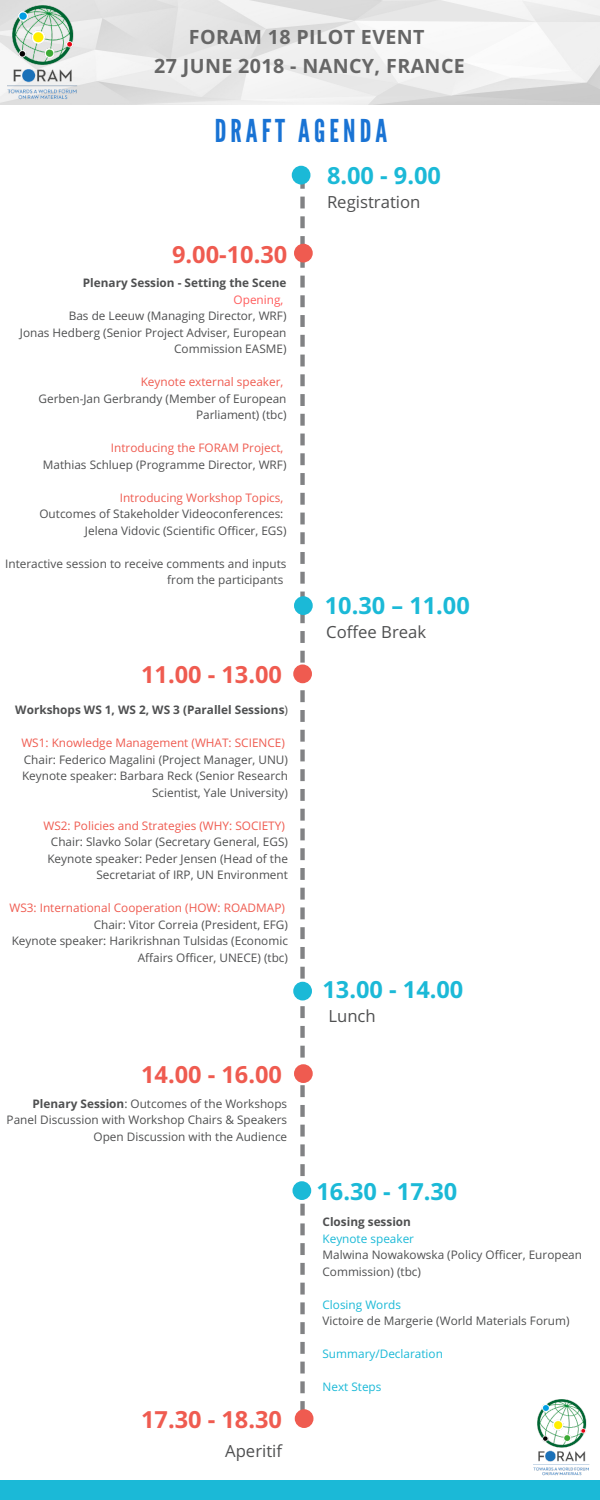
<style>
.page{position:relative;width:600px;height:1500px;background:#fff}
.page>*{position:absolute;margin:0;border:0;box-sizing:border-box;transform-origin:0 0}
.t1{font:31.4px "League Gothic";letter-spacing:.13em;color:#1973d4}
.t2{font:700 23.6px "Open Sans";color:#ef5b50}
.t3{font:700 23.6px "Open Sans";color:#1bb9d7}
.t4{font:700 19.7px/29.2px "Open Sans";letter-spacing:.02em;color:#666;text-align:center}
.t5{font:16.7px "Open Sans";color:#4f5051}
.t6{font:11.8px/16.5px "Open Sans";color:#4f5051;text-align:right}
.t7{font:11.8px "Open Sans";color:#ef5b50}
.t8{font:700 11.8px "Open Sans";color:#4f5051}
.t9{font:11.8px "Open Sans";color:#1bb9d7}
.t10{font:11.8px "Open Sans";color:#ff5c5c}
.s1{font-weight:400}
.s2{font-weight:700}
</style>
<div class="page">
<svg style="left:300px;top:183px;width:5px;height:105px"></svg>
<svg style="left:300px;top:295px;width:5px;height:111px"></svg>
<svg style="left:300px;top:414px;width:5px;height:110px"></svg>
<svg style="left:300px;top:532px;width:5px;height:111px"></svg>
<svg style="left:300px;top:651px;width:5px;height:110px"></svg>
<svg style="left:300px;top:769px;width:5px;height:111px"></svg>
<svg style="left:300px;top:888px;width:5px;height:94px"></svg>
<svg style="left:300px;top:1006px;width:5px;height:111px"></svg>
<svg style="left:300px;top:1125px;width:5px;height:110px"></svg>
<svg style="left:300px;top:1243px;width:5px;height:111px"></svg>
<svg style="left:300px;top:1362px;width:5px;height:48px"></svg>
<div style="left:292px;top:166px;width:18px;height:18px;background:#1bb9d7;border-radius:50%"></div>
<div style="left:294px;top:244px;width:19px;height:18px;background:#ef5b50;border-radius:50%"></div>
<div style="left:294px;top:596px;width:19px;height:19px;background:#1bb9d7;border-radius:50%"></div>
<div style="left:293px;top:664px;width:19px;height:19px;background:#ef5b50;border-radius:50%"></div>
<div style="left:293px;top:982px;width:19px;height:18px;background:#1bb9d7;border-radius:50%"></div>
<div style="left:294px;top:1064px;width:19px;height:19px;background:#ef5b50;border-radius:50%"></div>
<div style="left:293px;top:1181px;width:18px;height:19px;background:#1bb9d7;border-radius:50%"></div>
<div style="left:295px;top:1409px;width:18px;height:19px;background:#ef5b50;border-radius:50%"></div>
<div style="left:0;top:1480px;width:600px;height:20px;background:#1bb9d7"></div>
<img style="left:8px;top:5px;width:69px;height:95px">
<img style="left:533px;top:1400px;width:57px;height:75px">
<h3 class="t4" style="left:154px;top:22px;width:312px">FORAM 18 PILOT EVENT<br>27 JUNE 2018 - NANCY, FRANCE</h3>
<h1 class="t1" style="left:215px;top:112px;width:174px">DRAFT AGENDA</h1>
<h2 class="t3" style="left:327px;top:159px;width:116px">8.00 - 9.00</h2>
<h2 class="t2" style="left:172px;top:237px;width:117px">9.00-10.30</h2>
<p class="t8" style="left:83px;top:275px;width:205px">Plenary Session - Setting the Scene</p>
<p class="t10" style="left:234px;top:291px;width:51px">Opening,</p>
<p class="t6" style="left:20px;top:307px;width:268px">Bas de Leeuw (Managing Director, WRF)<br>Jonas Hedberg (Senior Project Adviser, European<br>Commission EASME)</p>
<p class="t7" style="left:141px;top:374px;width:144px">Keynote external speaker,</p>
<p class="t6" style="left:39px;top:390px;width:249px">Gerben-Jan Gerbrandy (Member of European<br>Parliament) (tbc)</p>
<p class="t7" style="left:111px;top:440px;width:174px">Introducing the FORAM Project,</p>
<p class="t6" style="left:43px;top:456px;width:245px">Mathias Schluep (Programme Director, WRF)</p>
<p class="t7" style="left:120px;top:489px;width:165px">Introducing Workshop Topics,</p>
<p class="t6" style="left:39px;top:505px;width:249px">Outcomes of Stakeholder Videoconferences:<br>Jelena Vidovic (Scientific Officer, EGS)</p>
<p class="t6" style="left:5px;top:555px;width:283px">Interactive session to receive comments and inputs from the participants</p>
<h2 class="t2" style="left:141px;top:658px;width:142px">11.00 - 13.00</h2>
<p class="t8" style="left:15px;top:701px;width:274px">Workshops WS 1, WS 2, WS 3 (Parallel Sessions<span class="s1">)</span></p>
<p class="t7" style="left:21px;top:734px;width:265px">WS1: Knowledge Management (WHAT: SCIENCE)</p>
<p class="t6" style="left:22px;top:751px;width:267px">Chair: Federico Magalini (Project Manager, UNU)<br>Keynote speaker: Barbara Reck (Senior Research<br>Scientist, Yale University)</p>
<p class="t7" style="left:44px;top:817px;width:243px">WS2: Policies and Strategies (WHY: SOCIETY)</p>
<p class="t6" style="left:47px;top:833px;width:242px">Chair: Slavko Solar (Secretary General, EGS)<br>Keynote speaker: Peder Jensen (Head of the<br>Secretariat of IRP, UN Environment</p>
<p class="t7" style="left:9px;top:899px;width:277px">WS3: International Cooperation (HOW: ROADMAP)</p>
<p class="t6" style="left:12px;top:916px;width:278px">Chair: Vitor Correia (President, EFG)<br>Keynote speaker: Harikrishnan Tulsidas (Economic<br>Affairs Officer, UNECE) (tbc)</p>
<h2 class="t2" style="left:141px;top:1058px;width:142px">14.00 - 16.00</h2>
<p class="t6" style="left:7px;top:1095px;width:282px"><span class="s2">Plenary Session</span>: Outcomes of the Workshops<br>Panel Discussion with Workshop Chairs &amp; Speakers<br>Open Discussion with the Audience</p>
<h2 class="t2" style="left:141px;top:1403px;width:142px">17.30 - 18.30</h2>
<h3 class="t5" style="left:225px;top:1439px;width:58px">Aperitif</h3>
<h3 class="t5" style="left:327px;top:190px;width:95px">Registration</h3>
<h2 class="t3" style="left:325px;top:588px;width:147px">10.30 – 11.00</h2>
<h3 class="t5" style="left:326px;top:620px;width:102px">Coffee Break</h3>
<h2 class="t3" style="left:322px;top:972px;width:142px">13.00 - 14.00</h2>
<h3 class="t5" style="left:328px;top:1004px;width:49px">Lunch</h3>
<h2 class="t3" style="left:316px;top:1175px;width:142px">16.30 - 17.30</h2>
<p class="t8" style="left:322px;top:1214px;width:90px">Closing session</p>
<p class="t9" style="left:322px;top:1230px;width:93px">Keynote speaker</p>
<p class="t6" style="left:322px;top:1246px;width:261px;text-align:left">Malwina Nowakowska (Policy Officer, European<br>Commission) (tbc)</p>
<p class="t9" style="left:322px;top:1296px;width:80px">Closing Words</p>
<p class="t6" style="left:322px;top:1312px;width:249px">Victoire de Margerie (World Materials Forum)</p>
<p class="t9" style="left:322px;top:1346px;width:122px">Summary/Declaration</p>
<p class="t9" style="left:322px;top:1379px;width:60px">Next Steps</p>
</div>
